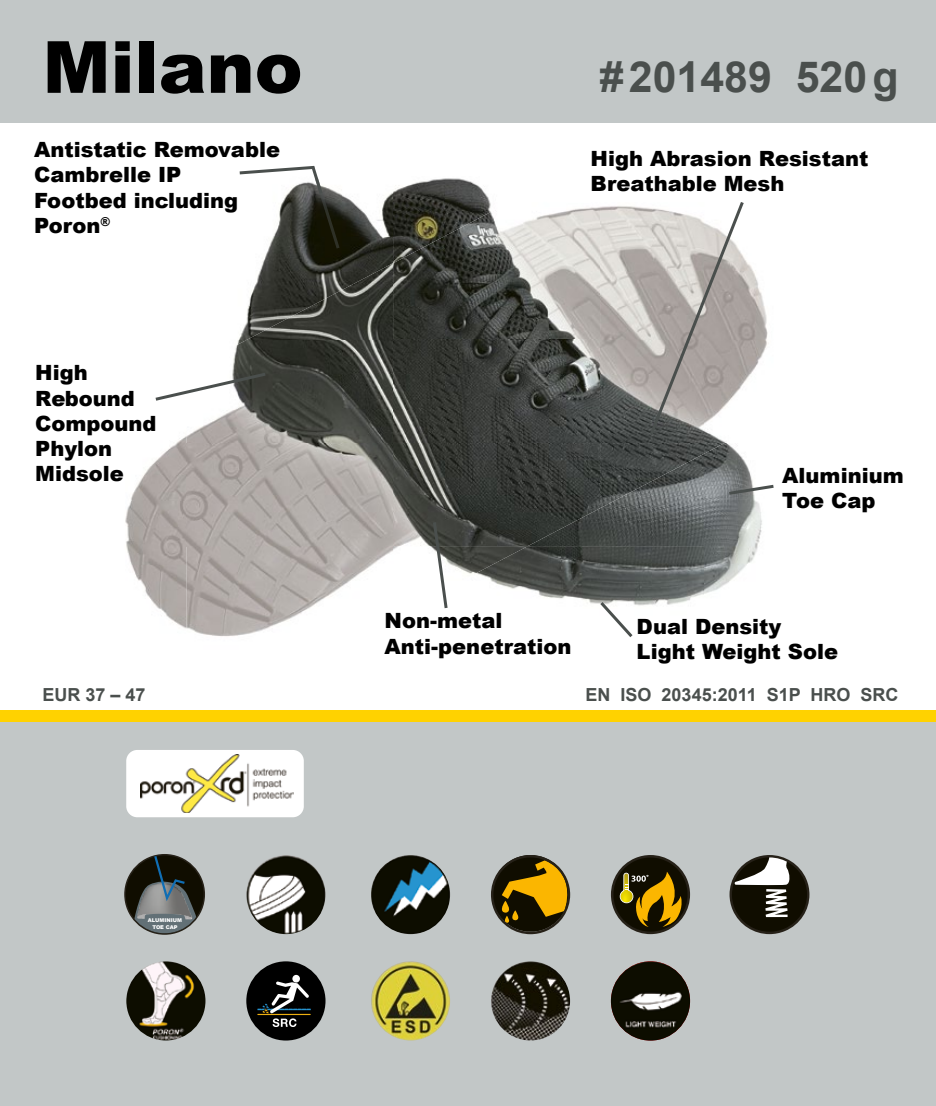
<style>
.page{position:relative;width:936px;height:1106px;background:#fff}
.page>*{position:absolute;margin:0;border:0;box-sizing:border-box;transform-origin:0 0}
.t1{font:900 72px "Arial";color:#000}
.t2{font:700 42.9px "Arial";color:#4a4f4d}
.t3{font:900 21px/25.2px "Arial";color:#000}
.t4{font:700 18px "Arial";color:#4a4f4d}
.t5{font:900 5.1px/6.3px "Arial";color:#fff;text-align:center}
</style>
<div class="page">
<div style="left:0;top:710px;width:935px;height:14px;background:#ffd200"></div>
<div style="left:0;top:723px;width:935px;height:383px;background:#c2c7c7"></div>
<div style="left:246px;top:961px;width:79px;height:79px;background:#000;border-radius:50%"></div>
<div style="left:292px;top:974px;width:8px;height:8px;background:#fff;border-radius:50%"></div>
<svg style="left:257px;top:981px;width:54px;height:46px"></svg>
<svg style="left:124px;top:854px;width:81px;height:80px"></svg>
<div style="left:126px;top:750px;width:178px;height:67px;background:#fff;border-radius:11px"></div>
<img style="left:140px;top:755px;width:153px;height:57px">
<svg style="left:729px;top:855px;width:81px;height:80px"></svg>
<svg style="left:610px;top:855px;width:81px;height:80px"></svg>
<svg style="left:491px;top:855px;width:80px;height:80px"></svg>
<img style="left:611px;top:961px;width:79px;height:79px;border-radius:40px">
<img style="left:371px;top:855px;width:79px;height:79px;border-radius:40px">
<img style="left:246px;top:855px;width:79px;height:79px;border-radius:40px">
<img style="left:491px;top:961px;width:79px;height:79px;border-radius:40px">
<img style="left:371px;top:961px;width:79px;height:79px;border-radius:40px">
<img style="left:126px;top:961px;width:79px;height:79px;border-radius:40px">
<img style="left:125px;top:436px;width:62px;height:129px">
<img style="left:131px;top:565px;width:56px;height:64px">
<img style="left:187px;top:178px;width:536px;height:265px">
<img style="left:187px;top:443px;width:413px;height:103px">
<img style="left:600px;top:443px;width:103px;height:11px">
<img style="left:187px;top:546px;width:206px;height:91px">
<img style="left:393px;top:546px;width:103px;height:16px">
<img style="left:109px;top:122px;width:290px;height:70px">
<img style="left:688px;top:122px;width:193px;height:70px">
<img style="left:131px;top:570px;width:25px;height:59px">
<img style="left:393px;top:236px;width:51px;height:27px">
<img style="left:723px;top:261px;width:46px;height:182px">
<img style="left:187px;top:340px;width:60px;height:31px">
<img style="left:526px;top:454px;width:177px;height:92px">
<img style="left:703px;top:443px;width:59px;height:151px">
<img style="left:330px;top:562px;width:166px;height:75px">
<img style="left:496px;top:546px;width:208px;height:60px">
<svg style="left:155px;top:373px;width:110px;height:28px"></svg>
<div style="left:0;top:0;width:935px;height:122px;background:#c2c7c7"></div>
<svg style="left:725px;top:483px;width:49px;height:14px"></svg>
<svg style="left:647px;top:198px;width:99px;height:240px"></svg>
<svg style="left:597px;top:599px;width:38px;height:38px"></svg>
<svg style="left:431px;top:519px;width:18px;height:92px"></svg>
<svg style="left:236px;top:163px;width:106px;height:89px"></svg>
<p class="t1" style="left:43px;top:15px;width:261px">Milano</p>
<p class="t3" style="left:34px;top:136px;width:247px">Antistatic Removable</p>
<p class="t3" style="left:34px;top:162px;width:149px">Cambrelle IP</p>
<p class="t3" style="left:34px;top:187px;width:206px">Footbed including</p>
<p class="t3" style="left:34px;top:212px;width:78px">Poron<sup>®</sup></p>
<p class="t3" style="left:35px;top:360px;width:123px">High<br>Rebound<br>Compound<br>Phylon<br>Midsole</p>
<p class="t2" style="left:600px;top:49px;width:300px">#201489 520g</p>
<p class="t3" style="left:590px;top:145px;width:279px">High Abrasion Resistant<br>Breathable Mesh</p>
<p class="t3" style="left:384px;top:607px;width:188px">Non-metal<br>Anti-penetration</p>
<p class="t3" style="left:782px;top:462px;width:123px">Aluminium</p>
<p class="t3" style="left:782px;top:487px;width:95px">Toe Cap</p>
<p class="t3" style="left:636px;top:613px;width:203px">Dual Density<br>Light Weight Sole</p>
<p class="t4" style="left:43px;top:682px;width:105px">EUR 37 – 47</p>
<p class="t4" style="left:585px;top:682px;width:314px">EN ISO 20345:2011 S1P HRO SRC</p>
<p class="t5" style="left:148px;top:917px;width:36px">ALUMINIUM<br>TOE CAP</p>
</div>
